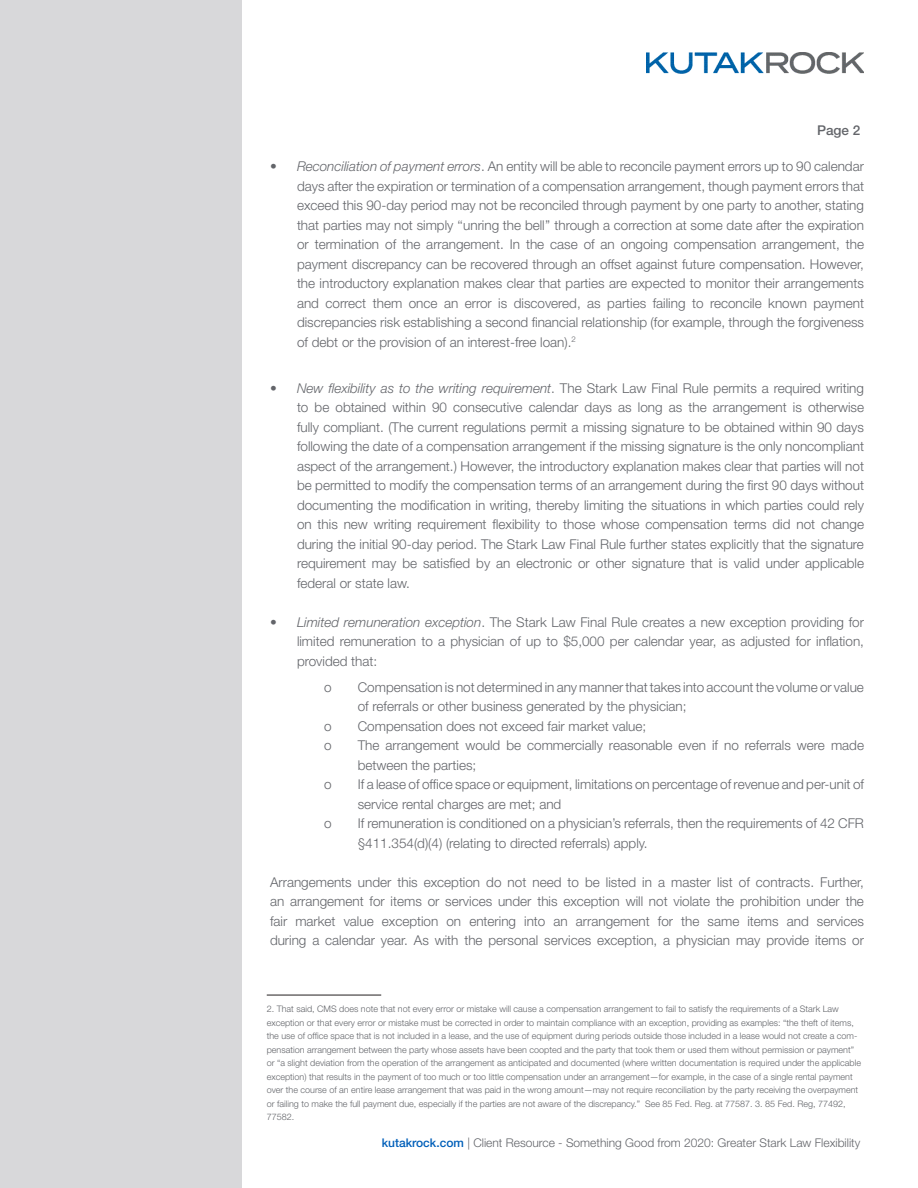
<style>
.page{position:relative;width:918px;height:1188px;background:#fff}
.page>*{position:absolute;margin:0;border:0;box-sizing:border-box;transform-origin:0 0}
.t1{font:300 13.5px/19.5px "Helvetica Neue LT Std";color:#63656a;text-align:justify}
.t2{font:500 13.5px "Helvetica Neue LT Std";color:#63656a}
.t3{font:300 12px "Helvetica Neue LT Std";color:#63656a}
.t4{font:300 9px/13.5px "Helvetica Neue LT Std";color:#63656a}
.s1{font-style:italic}
.s2{font-weight:500;color:#005fb9}
</style>
<div class="page">
<img style="left:647px;top:52px;width:217px;height:22px">
<div style="left:0;top:0;width:241px;height:1188px;background:#d8d8da"></div>
<hr style="left:267px;top:995px;width:114px;height:1px;background:#231f20">
<p class="t2" style="left:817px;top:122px;width:45px">Page 2</p>
<p class="t1" style="left:297px;top:156px;width:569px;text-indent:-27px"><span class="s1">• Reconciliation of payment errors</span>. An entity will be able to reconcile payment errors up to 90 calendar days after the expiration or termination of a compensation arrangement, though payment errors that exceed this 90-day period may not be reconciled through payment by one party to another, stating that parties may not simply ‘‘unring the bell’’ through a correction at some date after the expiration or termination of the arrangement. In the case of an ongoing compensation arrangement, the payment discrepancy can be recovered through an offset against future compensation. However, the introductory explanation makes clear that parties are expected to monitor their arrangements and correct them once an error is discovered, as parties failing to reconcile known payment discrepancies risk establishing a second financial relationship (for example, through the forgiveness of debt or the provision of an interest-free loan).<sup>2</sup></p>
<p class="t1" style="left:297px;top:378px;width:569px;text-indent:-27px"><span class="s1">• New flexibility as to the writing requirement</span>. The Stark Law Final Rule permits a required writing to be obtained within 90 consecutive calendar days as long as the arrangement is otherwise fully compliant. (The current regulations permit a missing signature to be obtained within 90 days following the date of a compensation arrangement if the missing signature is the only noncompliant aspect of the arrangement.) However, the introductory explanation makes clear that parties will not be permitted to modify the compensation terms of an arrangement during the first 90 days without documenting the modification in writing, thereby limiting the situations in which parties could rely on this new writing requirement flexibility to those whose compensation terms did not change during the initial 90-day period. The Stark Law Final Rule further states explicitly that the signature requirement may be satisfied by an electronic or other signature that is valid under applicable federal or state law.</p>
<p class="t1" style="left:297px;top:612px;width:569px;text-indent:-27px"><span class="s1">• Limited remuneration exception</span>. The Stark Law Final Rule creates a new exception providing for limited remuneration to a physician of up to $5,000 per calendar year, as adjusted for inflation, provided that:</p>
<p class="t1" style="left:324px;top:677px;width:9px">o</p>
<p class="t1" style="left:358px;top:677px;width:508px">Compensation is not determined in any manner that takes into account the volume or value of referrals or other business generated by the physician;</p>
<p class="t1" style="left:324px;top:716px;width:9px">o</p>
<p class="t1" style="left:358px;top:716px;width:290px">Compensation does not exceed fair market value;</p>
<p class="t1" style="left:324px;top:735px;width:9px">o</p>
<p class="t1" style="left:358px;top:735px;width:508px">The arrangement would be commercially reasonable even if no referrals were made between the parties;</p>
<p class="t1" style="left:324px;top:774px;width:9px">o</p>
<p class="t1" style="left:358px;top:774px;width:508px">If a lease of office space or equipment, limitations on percentage of revenue and per-unit of service rental charges are met; and</p>
<p class="t1" style="left:324px;top:813px;width:9px">o</p>
<p class="t1" style="left:358px;top:813px;width:508px">If remuneration is conditioned on a physician’s referrals, then the requirements of 42 CFR §411.354(d)(4) (relating to directed referrals) apply.</p>
<p class="t1" style="left:270px;top:872px;width:596px">Arrangements under this exception do not need to be listed in a master list of contracts. Further, an arrangement for items or services under this exception will not violate the prohibition under the fair market value exception on entering into an arrangement for the same items and services during a calendar year. As with the personal services exception, a physician may provide items or</p>
<p class="t4" style="left:267px;top:1002px;width:596px">2. That said, CMS does note that not every error or mistake will cause a compensation arrangement to fail to satisfy the requirements of a Stark Law exception or that every error or mistake must be corrected in order to maintain compliance with an exception, providing as examples: “the theft of items, the use of office space that is not included in a lease, and the use of equipment during periods outside those included in a lease would not create a com&shy;pensation arrangement between the party whose assets have been coopted and the party that took them or used them without permission or payment” or “a slight deviation from the operation of the arrangement as anticipated and documented (where written documentation is required under the applicable exception) that results in the payment of too much or too little compensation under an arrangement—for example, in the case of a single rental payment over the course of an entire lease arrangement that was paid in the wrong amount—may not require reconciliation by the party receiving the overpayment or failing to make the full payment due, especially if the parties are not aware of the discrepancy.” See 85 Fed. Reg. at 77587. 3. 85 Fed. Reg, 77492, 77582.</p>
<p class="t3" style="left:382px;top:1136px;width:480px"><span class="s2">kutakrock.com</span> | Client Resource - Something Good from 2020: Greater Stark Law Flexibility</p>
</div>
